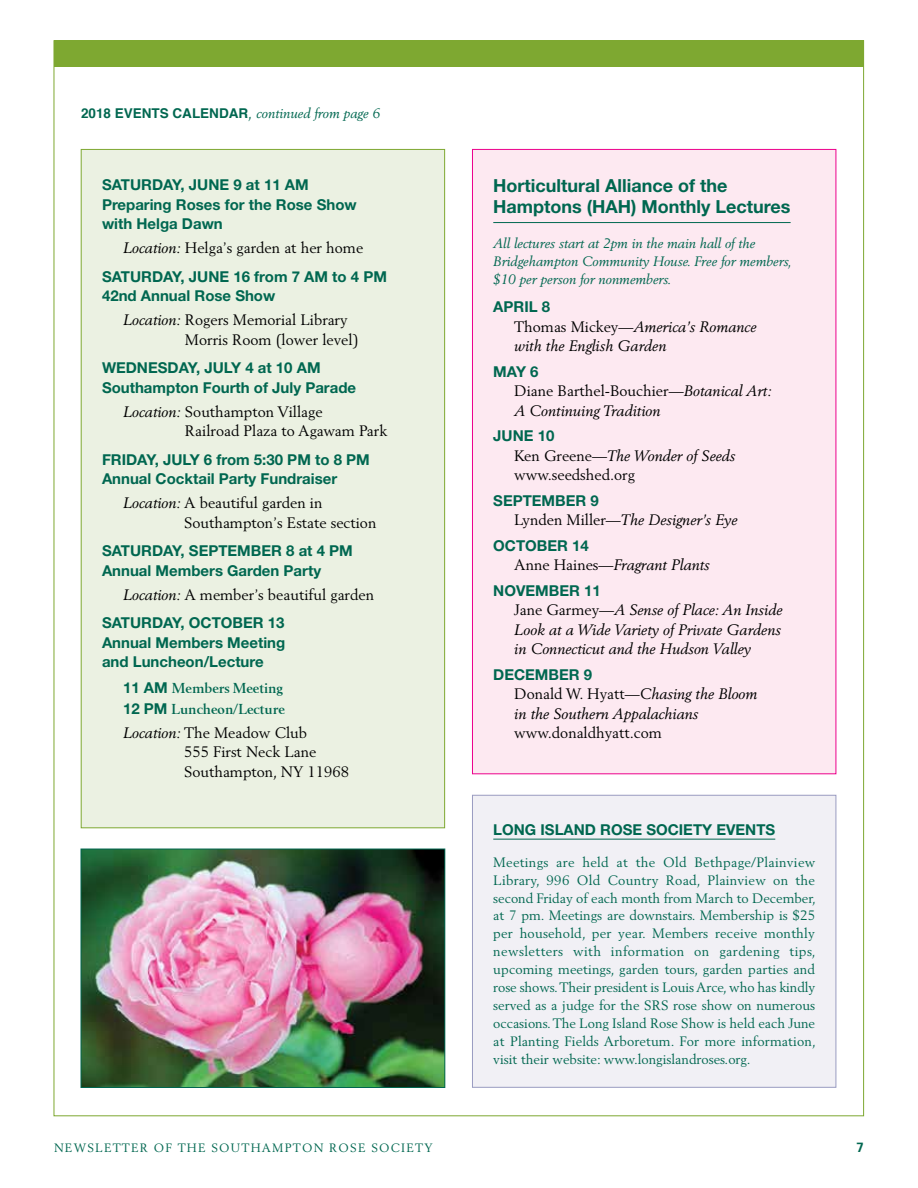
<style>
.page{position:relative;width:918px;height:1188px;background:#fff}
.page>*{position:absolute;margin:0;border:0;box-sizing:border-box;transform-origin:0 0}
.t1{font:700 18px/21px "Helvetica Neue";color:#006750}
.t2{font:700 15px/19.5px "Helvetica Neue";color:#006750}
.t3{font:15px/19.5px "Berling";color:#000}
.t4{font:italic 15px/19.5px "Berling";color:#000}
.t5{font:700 15px/21px "Berling";color:#006750}
.t6{font:13.5px/18px "Berling";color:#006750;text-align:justify}
.t7{font:italic 13.5px/18px "Berling";color:#006750}
.t8{font:700 13.5px "Helvetica";color:#006750}
.t9{font:700 13.5px "Univers";color:#006750}
.t10{font:12px "Berling";letter-spacing:.1em;color:#006750}
.s1{font-family:"Berling";font-weight:400;font-style:italic;font-size:15px}
.s2{font-family:"Berling";font-weight:400;font-style:italic}
.s3{font-style:italic}
.s4{font-family:"Helvetica Neue"}
.s5{font-style:normal}
</style>
<div class="page">
<div style="left:81px;top:149px;width:364px;height:679px;background:#ebf1e2;border:1px solid #7ea831"></div>
<div style="left:472px;top:149px;width:364px;height:625px;background:#fde9f1;border:1px solid #ec008c"></div>
<div style="left:54px;top:40px;width:810px;height:28px;background:#7ea831"></div>
<div style="left:472px;top:795px;width:364px;height:293px;background:#f1f0f5;border:1px solid #9a9cc1"></div>
<hr style="left:493px;top:839px;width:282px;height:1px;background:#006750">
<hr style="left:493px;top:222px;width:298px;height:1px;background:#006750">
<img style="left:83px;top:851px;width:360px;height:235px">
<div style="left:81px;top:849px;width:364px;height:239px;border:1px solid #006750"></div>
<p class="t8" style="left:81px;top:103px;width:300px">2018 EVENTS CALENDAR<span class="s1">,</span> <span class="s2">continued from page 6</span></p>
<p class="t2" style="left:102px;top:175px;width:256px">SATURDAY, JUNE 9 at 11 AM<br>Preparing Roses for the Rose Show with Helga Dawn</p>
<p class="t3" style="left:123px;top:238px;width:242px"><span class="s3">Location:</span> Helga’s garden at her home</p>
<p class="t2" style="left:102px;top:266px;width:287px">SATURDAY, JUNE 16 from 7 AM to 4 PM<br>42nd Annual Rose Show</p>
<p class="t3" style="left:185px;top:310px;width:175px;text-indent:-62px"><span class="s3">Location:</span> Rogers Memorial Library<br>Morris Room (lower level)</p>
<p class="t2" style="left:102px;top:358px;width:256px">WEDNESDAY, JULY 4 at 10 AM<br>Southampton Fourth of July Parade</p>
<p class="t3" style="left:185px;top:401px;width:204px;text-indent:-62px"><span class="s3">Location:</span> Southampton Village<br>Railroad Plaza to Agawam Park</p>
<p class="t2" style="left:102px;top:449px;width:269px">FRIDAY, JULY 6 from 5:30 PM to 8 PM<br>Annual Cocktail Party Fundraiser</p>
<p class="t3" style="left:184px;top:493px;width:194px;text-indent:-61px"><span class="s3">Location:</span> A beautiful garden in<br>Southampton’s Estate section</p>
<p class="t2" style="left:102px;top:541px;width:252px">SATURDAY, SEPTEMBER 8 at 4 PM<br>Annual Members Garden Party</p>
<p class="t3" style="left:123px;top:584px;width:253px"><span class="s3">Location:</span> A member’s beautiful garden</p>
<p class="t2" style="left:102px;top:613px;width:185px;text-align:justify">SATURDAY, OCTOBER 13<br>Annual Members Meeting and Luncheon/Lecture</p>
<p class="t5" style="left:123px;top:678px;width:163px"><span class="s4">11 AM</span> Members Meeting<br><span class="s4">12 PM</span> Luncheon/Lecture</p>
<p class="t3" style="left:184px;top:722px;width:167px;text-indent:-61px"><span class="s3">Location:</span> The Meadow Club<br>555 First Neck Lane<br>Southampton, NY 11968</p>
<h1 class="t1" style="left:493px;top:175px;width:299px">Horticultural Alliance of the<br>Hamptons (HAH) Monthly Lectures</h1>
<p class="t7" style="left:493px;top:234px;width:300px">All lectures start at 2pm in the main hall of the<br>Bridgehampton Community House. Free for members, $10 per person for nonmembers.</p>
<p class="t2" style="left:493px;top:297px;width:58px">APRIL 8</p>
<p class="t4" style="left:514px;top:317px;width:244px"><span class="s5">Thomas Mickey—</span>America’s Romance with the English Garden</p>
<p class="t2" style="left:493px;top:361px;width:47px">MAY 6</p>
<p class="t4" style="left:514px;top:381px;width:259px"><span class="s5">Diane Barthel-Bouchier—</span>Botanical Art:<br>A Continuing Tradition</p>
<p class="t2" style="left:493px;top:426px;width:63px">JUNE 10</p>
<p class="t3" style="left:514px;top:446px;width:223px">Ken Greene—<span class="s3">The Wonder of Seeds </span>www.seedshed.org</p>
<p class="t2" style="left:493px;top:490px;width:107px">SEPTEMBER 9</p>
<p class="t4" style="left:514px;top:510px;width:225px"><span class="s5">Lynden Miller—</span>The Designer’s Eye</p>
<p class="t2" style="left:493px;top:535px;width:97px">OCTOBER 14</p>
<p class="t4" style="left:514px;top:555px;width:197px"><span class="s5">Anne Haines—</span>Fragrant Plants</p>
<p class="t2" style="left:493px;top:580px;width:109px">NOVEMBER 11</p>
<p class="t4" style="left:514px;top:600px;width:270px;text-align:justify"><span class="s5">Jane Garmey—</span>A Sense of Place: An Inside Look at a Wide Variety of Private Gardens in Connecticut and the Hudson Valley</p>
<p class="t2" style="left:493px;top:664px;width:100px">DECEMBER 9</p>
<p class="t4" style="left:514px;top:684px;width:245px"><span class="s5">Donald W. Hyatt—</span>Chasing the Bloom in the Southern Appalachians</p>
<p class="t3" style="left:514px;top:723px;width:149px">www.donaldhyatt.com</p>
<p class="t2" style="left:493px;top:820px;width:283px">LONG ISLAND ROSE SOCIETY EVENTS</p>
<p class="t6" style="left:493px;top:853px;width:324px">Meetings are held at the Old Bethpage/Plainview Library, 996 Old Country Road, Plainview on the second Friday of each month from March to December, at 7 pm. Meetings are downstairs. Membership is $25 per household, per year. Members receive monthly newsletters with information on gardening tips, upcoming meetings, garden tours, garden parties and rose shows. Their president is Louis Arce, who has kindly served as a judge for the SRS rose show on numerous occasions. The Long Island Rose Show is held each June at Planting Fields Arboretum. For more information, visit their website: www.longislandroses.org.</p>
<p class="t10" style="left:54px;top:1140px;width:380px">NEWSLETTER OF THE SOUTHAMPTON ROSE SOCIETY</p>
<p class="t9" style="left:856px;top:1139px;width:9px">7</p>
</div>
